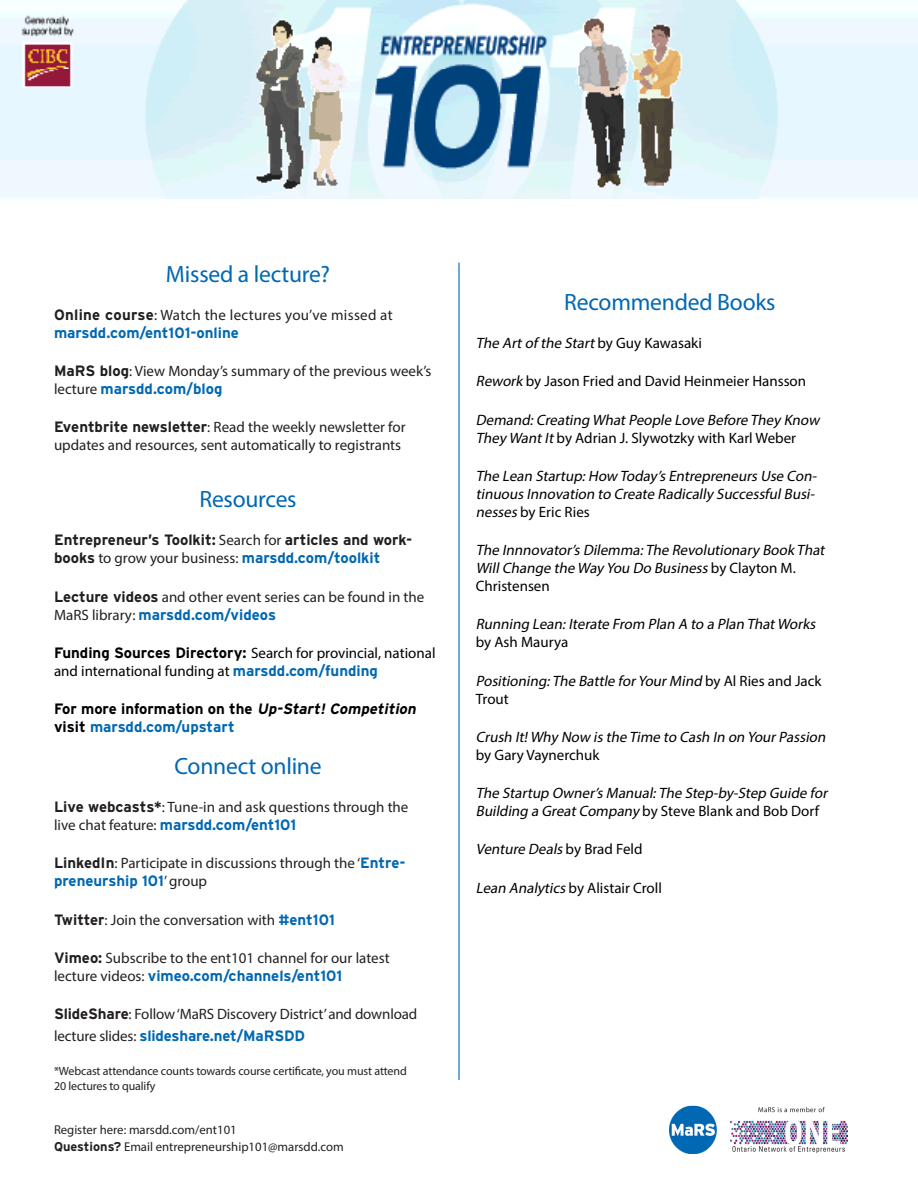
<style>
.page{position:relative;width:918px;height:1188px;background:#fff}
.page>*{position:absolute;margin:0;border:0;box-sizing:border-box;transform-origin:0 0}
.t1{font:23.7px "Myriad Pro";letter-spacing:-.01em;color:#0168b3}
.t2{font:italic 15px/18px "Myriad Pro";letter-spacing:-.015em;color:#000}
.t3{font:15px/18px "Myriad Pro";color:#231f20}
.t4{font:15px/18px "Myriad Pro";color:#000}
.t5{font:700 15px/18px "Interstate";color:#231f20}
.t6{font:15px/18px "Myriad Pro";letter-spacing:.02em;color:#231f20}
.t7{font:700 15px/18px "Interstate";color:#000}
.t8{font:12.75px "Myriad Pro";color:#231f20}
.t9{font:12px/14.4px "Myriad Pro";letter-spacing:-.01em;color:#231f20}
.s1{font-family:"Interstate";font-weight:700}
.s2{font-family:"Interstate";font-weight:700;color:#0168b3}
.s3{font-family:"Myriad Pro";font-weight:400}
.s4{color:#0168b3}
.s5{font-style:italic}
.s6{font-style:normal}
</style>
<div class="page">
<img style="left:0;top:0;width:918px;height:198px">
<hr style="left:458px;top:263px;width:2px;height:817px;background:#0168b3">
<img style="left:670px;top:1105px;width:177px;height:48px">
<p class="t1" style="left:166px;top:259px;width:166px">Missed a lecture?</p>
<p class="t6" style="left:54px;top:306px;width:340px"><span class="s1">Online course</span>: Watch the lectures you’ve missed at <span class="s2">marsdd.com/ent101-online</span></p>
<p class="t3" style="left:54px;top:362px;width:379px"><span class="s1">MaRS blog</span>: View Monday’s summary of the previous week’s lecture <span class="s2">marsdd.com/blog</span></p>
<p class="t3" style="left:54px;top:418px;width:353px"><span class="s1">Eventbrite newsletter</span>: Read the weekly newsletter for updates and resources, sent automatically to registrants</p>
<p class="t1" style="left:199px;top:484px;width:99px">Resources</p>
<p class="t5" style="left:54px;top:531px;width:360px">Entrepreneur’s Toolkit: <span class="s3">Search for</span> articles and work&shy;books <span class="s3">to grow your business:</span> <span class="s4">marsdd.com/toolkit</span></p>
<p class="t3" style="left:54px;top:587px;width:372px"><span class="s1">Lecture videos</span> and other event series can be found in the<br>MaRS library: <span class="s2">marsdd.com/videos</span></p>
<p class="t4" style="left:54px;top:644px;width:383px"><span class="s1">Funding Sources Directory:</span> Search for provincial, national and international funding at <span class="s2">marsdd.com/funding</span></p>
<p class="t7" style="left:54px;top:700px;width:366px">For more information on the <span class="s5">Up-Start! Competition </span>visit <span class="s4">marsdd.com/upstart</span></p>
<p class="t1" style="left:174px;top:751px;width:149px">Connect online</p>
<p class="t3" style="left:54px;top:798px;width:356px"><span class="s1">Live webcasts*</span>: Tune-in and ask questions through the live chat feature: <span class="s2">marsdd.com/ent101</span></p>
<p class="t3" style="left:54px;top:854px;width:353px"><span class="s1">LinkedIn</span>: Participate in discussions through the ‘<span class="s2">Entre&shy;preneurship 101</span>’ group</p>
<p class="t3" style="left:54px;top:910px;width:282px"><span class="s1">Twitter</span>: Join the conversation with <span class="s2">#ent101</span></p>
<p class="t3" style="left:54px;top:949px;width:337px"><span class="s1">Vimeo:</span> Subscribe to the ent101 channel for our latest lecture videos: <span class="s2">vimeo.com/channels/ent101</span></p>
<p class="t3" style="left:54px;top:1003px;width:365px;line-height:21.6px"><span class="s1">SlideShare</span>: Follow ‘MaRS Discovery District’ and download lecture slides: <span class="s2">slideshare.net/MaRSDD</span></p>
<p class="t9" style="left:54px;top:1064px;width:354px">*Webcast attendance counts towards course certificate, you must attend<br>20 lectures to qualify</p>
<p class="t8" style="left:54px;top:1122px;width:184px">Register here: marsdd.com/ent101</p>
<p class="t8" style="left:54px;top:1138px;width:291px"><span class="s1">Questions?</span> Email entrepreneurship101@marsdd.com</p>
<p class="t1" style="left:564px;top:287px;width:213px">Recommended Books</p>
<p class="t2" style="left:476px;top:334px;width:228px">The Artof the Start<span class="s6">by G u y Ka wa s a k i</span></p>
<p class="t4" style="left:476px;top:372px;width:332px"><span class="s5">Rework</span> by Jason Fried and David Heinmeier Hansson</p>
<p class="t2" style="left:476px;top:410px;width:348px">Demand:Creating WhatPeople Love Before They Know<br>They WantIt<span class="s6">by Adrian J. Slywotzky with Karl Weber</span></p>
<p class="t2" style="left:476px;top:467px;width:345px">The Lean Startup:How Today’s Entrepreneurs Use Con&shy;tinuous Innovation to Create Radically SuccessfulBusi&shy;nesses <span class="s6">by Eric Ries</span></p>
<p class="t2" style="left:476px;top:541px;width:353px">The Innnovator’s Dilemma:The Revolutionary Book That<br>WillChange the Way You Do Business <span class="s6">by C l a yt o n M .<br>Christensen</span></p>
<p class="t2" style="left:476px;top:615px;width:344px">Running Lean:Iterate From Plan A to a Plan ThatWorks <span class="s6">by Ash Maurya</span></p>
<p class="t2" style="left:476px;top:671px;width:347px">Positioning:The Battle forYourMind <span class="s6">by A l R i e s a n d J a c k<br>Trout</span></p>
<p class="t2" style="left:476px;top:728px;width:354px">Crush It!Why Now is the Time to Cash In on YourPassion <span class="s6">by Gary Vaynerchuk</span></p>
<p class="t2" style="left:476px;top:784px;width:356px">The Startup Owner’s Manual:The Step-by-Step Guide for<br>Building a GreatCompany <span class="s6">by Steve B l a n k a n d B o b D o rf</span></p>
<p class="t2" style="left:476px;top:840px;width:168px">Venture Deals <span class="s6">by B ra d Fe l d</span></p>
<p class="t4" style="left:476px;top:878px;width:188px"><span class="s5">Lean Analytics</span> by Alistair Croll</p>
</div>
